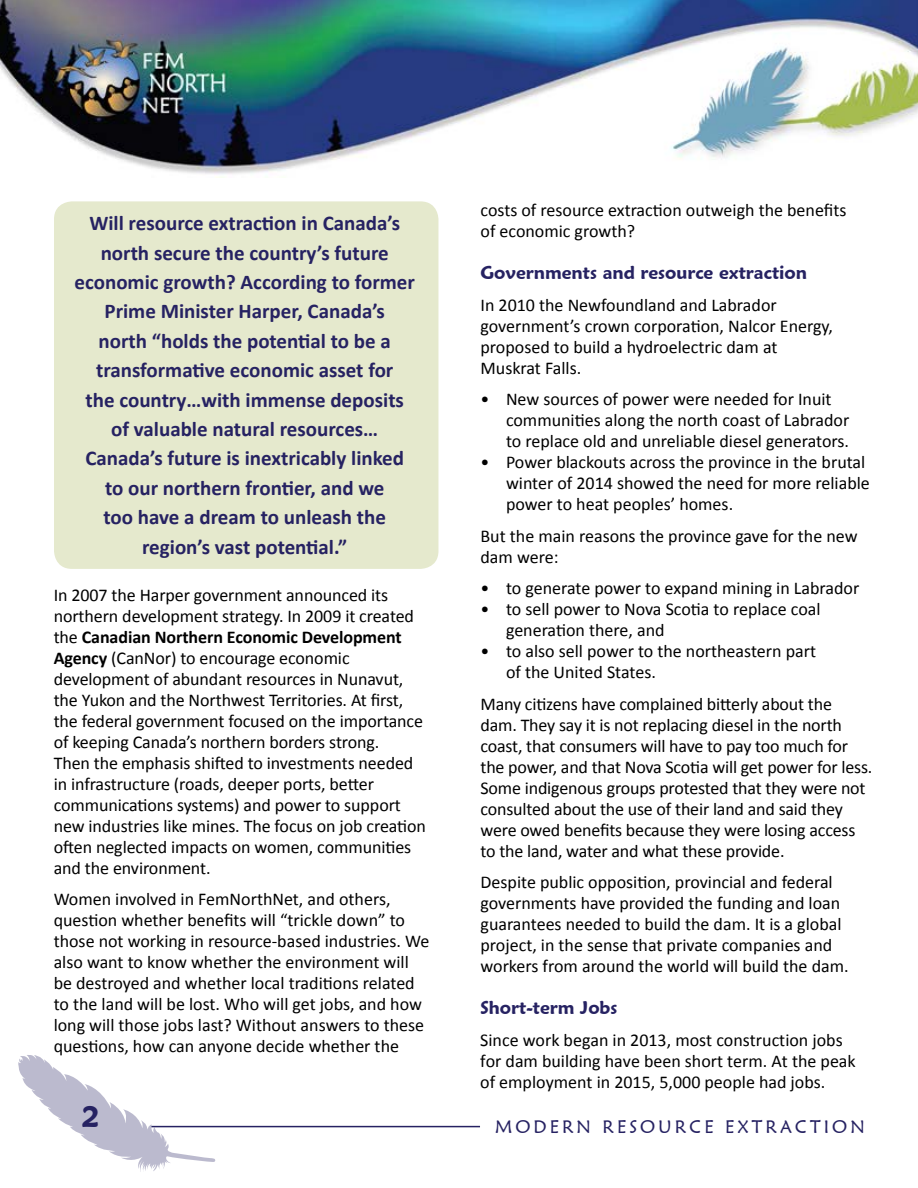
<style>
.page{position:relative;width:918px;height:1188px;background:#fff}
.page>*{position:absolute;margin:0;border:0;box-sizing:border-box;transform-origin:0 0}
.t1{font:600 30px "Maiandra GD";color:#262262}
.callout{font:700 21px/29.4px "Calibri";color:#262262;text-align:center}
.t2{font:18px/21px "Calibri";letter-spacing:-.005em;color:#000}
.t3{font:600 18px "Maiandra GD";color:#262262}
.t4{font:18px "Maiandra GD";letter-spacing:.17em;color:#262262}
.s1{font-weight:700}
</style>
<div class="page">
<div style="left:54px;top:201px;width:384px;height:368px;background:#e5e9cd;border-radius:18px"></div>
<hr style="left:151px;top:1126px;width:329px;height:1px;background:#262262">
<svg style="left:18px;top:1055px;width:198px;height:117px"></svg>
<img style="left:0;top:0;width:918px;height:178px">
<p class="callout" style="left:75px;top:209px;width:342px">Will resource extraction in Canada’s north secure the country’s future economic growth? According to former Prime Minister Harper, Canada’s<br>north “holds the potential to be a transformative economic asset for<br>the country…with immense deposits of valuable natural resources… Canada’s future is inextricably linked to our northern frontier, and we<br>too have a dream to unleash the region’s vast potential.”</p>
<p class="t2" style="left:54px;top:584px;width:374px">In 2007 the Harper government announced its northern development strategy. In 2009 it created the <span class="s1">Canadian Northern Economic Development Agency</span> (CanNor) to encourage economic development of abundant resources in Nunavut, the Yukon and the Northwest Territories. At first, the federal government focused on the importance of keeping Canada’s northern borders strong.<br>Then the emphasis shifted to investments needed in infrastructure (roads, deeper ports, better communications systems) and power to support new industries like mines. The focus on job creation often neglected impacts on women, communities and the environment.</p>
<p class="t2" style="left:54px;top:889px;width:377px">Women involved in FemNorthNet, and others, question whether benefits will “trickle down” to those not working in resource-based industries. We also want to know whether the environment will be destroyed and whether local traditions related to the land will be lost. Who will get jobs, and how long will those jobs last? Without answers to these questions, how can anyone decide whether the</p>
<h1 class="t1" style="left:81px;top:1099px;width:20px">2</h1>
<p class="t2" style="left:481px;top:200px;width:367px">costs of resource extraction outweigh the benefits of economic growth?</p>
<h2 class="t3" style="left:481px;top:262px;width:328px">Governments and resource extraction</h2>
<p class="t2" style="left:481px;top:294px;width:354px">In 2010 the Newfoundland and Labrador government’s crown corporation, Nalcor Energy, proposed to build a hydroelectric dam at Muskrat Falls.</p>
<p class="t2" style="left:506px;top:389px;width:345px;text-indent:-26px">• New sources of power were needed for Inuit communities along the north coast of Labrador to replace old and unreliable diesel generators.</p>
<p class="t2" style="left:506px;top:452px;width:365px;text-indent:-26px">• Power blackouts across the province in the brutal winter of 2014 showed the need for more reliable power to heat peoples’ homes.</p>
<p class="t2" style="left:481px;top:525px;width:379px">But the main reasons the province gave for the new dam were:</p>
<p class="t2" style="left:481px;top:578px;width:380px">• to generate power to expand mining in Labrador</p>
<p class="t2" style="left:506px;top:599px;width:316px;text-indent:-26px">• to sell power to Nova Scotia to replace coal generation there, and</p>
<p class="t2" style="left:506px;top:641px;width:312px;text-indent:-26px">• to also sell power to the northeastern part of the United States.</p>
<p class="t2" style="left:481px;top:693px;width:393px">Many citizens have complained bitterly about the dam. They say it is not replacing diesel in the north coast, that consumers will have to pay too much for the power, and that Nova Scotia will get power for less.<br>Some indigenous groups protested that they were not consulted about the use of their land and said they were owed benefits because they were losing access to the land, water and what these provide.</p>
<p class="t2" style="left:481px;top:872px;width:370px">Despite public opposition, provincial and federal governments have provided the funding and loan guarantees needed to build the dam. It is a global project, in the sense that private companies and workers from around the world will build the dam.</p>
<h2 class="t3" style="left:481px;top:997px;width:138px">Short-term Jobs</h2>
<p class="t2" style="left:480px;top:1029px;width:377px">Since work began in 2013, most construction jobs for dam building have been short term. At the peak of employment in 2015, 5,000 people had jobs.</p>
<p class="t4" style="left:495px;top:1116px;width:371px">MODERN RESOURCE EXTRACTION</p>
</div>
